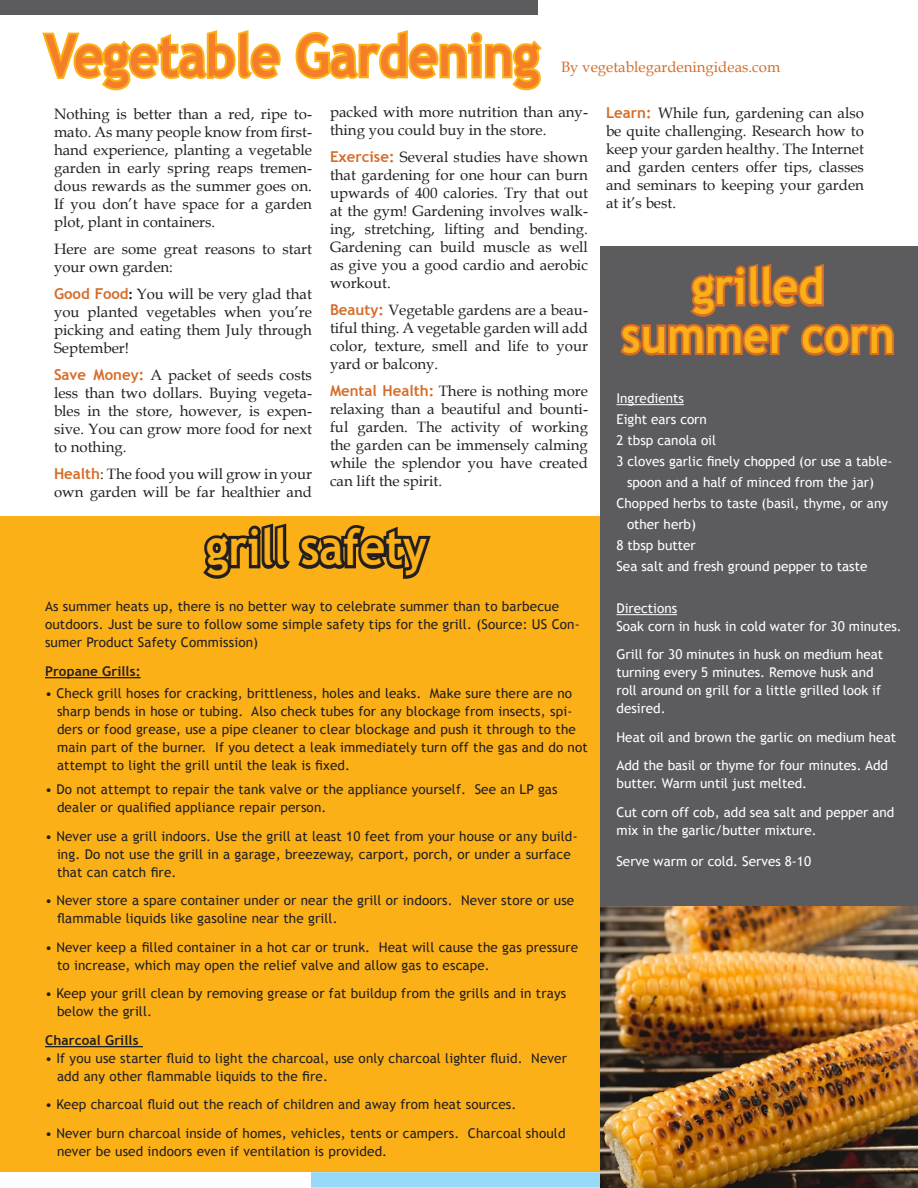
<style>
.page{position:relative;width:918px;height:1188px;background:#fff}
.page>*{position:absolute;margin:0;border:0;box-sizing:border-box;transform-origin:0 0}
.t1{font:700 58.2px "Trebuchet MS";color:#f47f28;scale:.88 1}
.t2{font:700 50.7px "Trebuchet MS";color:#fbb018;scale:.88 1}
.t3{font:15px/18px "Book Antiqua";color:#231f20;text-align:justify}
.t4{font:15px "Book Antiqua";color:#d56d29}
.t5{font:13.5px/18px "Trebuchet MS";letter-spacing:.01em;color:#231f20}
.t6{font:13.5px/18px "Trebuchet MS";color:#fff}
.t7{font:700 13.5px "Trebuchet MS";letter-spacing:.01em;color:#231f20}
.s1{font-family:"Trebuchet MS";font-weight:700;color:#d56d29}
.s2{font-weight:700}
</style>
<div class="page">
<div style="left:0;top:516px;width:918px;height:656px;background:#fbb018"></div>
<div style="left:0;top:0;width:538px;height:15px;background:#5c5c5f"></div>
<div style="left:312px;top:1173px;width:605px;height:14px;background:#97daf8"></div>
<div style="left:311px;top:1172px;width:607px;height:16px;border:2px solid #97daf8"></div>
<div style="left:600px;top:246px;width:318px;height:942px;background:#5c5c5f"></div>
<hr style="left:616px;top:404px;width:68px;height:1px;background:#fff">
<hr style="left:616px;top:614px;width:61px;height:1px;background:#fff">
<hr style="left:45px;top:677px;width:96px;height:1px;background:#231f20">
<hr style="left:45px;top:1046px;width:98px;height:1px;background:#231f20">
<svg style="left:203px;top:523px;width:228px;height:56px"></svg>
<img style="left:600px;top:906px;width:318px;height:282px">
<svg style="left:620px;top:264px;width:275px;height:92px"></svg>
<svg style="left:42px;top:30px;width:239px;height:61px"></svg>
<svg style="left:295px;top:30px;width:247px;height:61px"></svg>
<p class="t1" style="left:45px;top:19px;width:563px">Vegetable Gardening</p>
<p class="t4" style="left:561px;top:57px;width:221px">By vegetablegardeningideas.com</p>
<p class="t3" style="left:606px;top:103px;width:259px"><span class="s1">Learn:</span> While fun, gardening can also be quite challenging. Research how to keep your garden healthy. The Internet and garden centers offer tips, classes and seminars to keeping your garden at it’s best.</p>
<p class="t3" style="left:330px;top:103px;width:259px">packed with more nutrition than any&shy;thing you could buy in the store.</p>
<p class="t3" style="left:330px;top:148px;width:260px"><span class="s1">Exercise:</span> Several studies have shown that gardening for one hour can burn upwards of 400 calories. Try that out at the gym! Gardening involves walk&shy;ing, stretching, lifting and bending.<br>Gardening can build muscle as well as give you a good cardio and aerobic workout.</p>
<p class="t3" style="left:330px;top:301px;width:259px"><span class="s1">Beauty:</span> Vegetable gardens are a beau&shy;tiful thing. A vegetable garden will add color, texture, smell and life to your yard or balcony.</p>
<p class="t3" style="left:330px;top:382px;width:260px"><span class="s1">Mental Health:</span> There is nothing more relaxing than a beautiful and bounti&shy;ful garden. The activity of working the garden can be immensely calming while the splendor you have created can lift the spirit.</p>
<p class="t3" style="left:54px;top:104px;width:260px">Nothing is better than a red, ripe to&shy;mato. As many people know from first&shy;hand experience, planting a vegetable garden in early spring reaps tremen&shy;dous rewards as the summer goes on.<br>If you don’t have space for a garden plot, plant in containers.</p>
<p class="t3" style="left:54px;top:239px;width:260px">Here are some great reasons to start your own garden:</p>
<p class="t3" style="left:54px;top:284px;width:260px"><span class="s1">Good Food</span><span class="s2">:</span> You will be very glad that you planted vegetables when you’re picking and eating them July through September!</p>
<p class="t3" style="left:54px;top:365px;width:260px"><span class="s1">Save Money:</span> A packet of seeds costs less than two dollars. Buying vegeta&shy;bles in the store, however, is expen&shy;sive. You can grow more food for next to nothing.</p>
<p class="t3" style="left:54px;top:464px;width:260px"><span class="s1">Health</span>: The food you will grow in your own garden will be far healthier and</p>
<p class="t2" style="left:692px;top:255px;width:152px">grilled</p>
<p class="t2" style="left:622px;top:303px;width:312px">summer corn</p>
<p class="t6" style="left:616px;top:389px;width:69px">I ngredients</p>
<p class="t6" style="left:616px;top:410px;width:92px">Eight ears corn</p>
<p class="t6" style="left:616px;top:431px;width:101px">2 tbsp canola oil</p>
<p class="t6" style="left:616px;top:451px;width:278px;line-height:21px;text-align:center">3 cloves garlic finely chopped (or use a table&shy;spoon and a half of minced from the jar)</p>
<p class="t6" style="left:627px;top:493px;width:263px;line-height:21px;text-indent:-10px">Chopped herbs to taste (basil, thyme, or any other herb)</p>
<p class="t6" style="left:616px;top:536px;width:81px">8 tbsp butter</p>
<p class="t6" style="left:616px;top:557px;width:252px">Sea salt and fresh ground pepper to taste</p>
<p class="t6" style="left:616px;top:599px;width:62px">Directions</p>
<p class="t6" style="left:616px;top:617px;width:287px">Soak corn in husk in cold water for 30 minutes.</p>
<p class="t6" style="left:616px;top:646px;width:268px">Grill for 30 minutes in husk on medium heat turning every 5 minutes. Remove husk and roll around on grill for a little grilled look if desired.</p>
<p class="t6" style="left:616px;top:728px;width:281px">Heat oil and brown the garlic on medium heat</p>
<p class="t6" style="left:616px;top:757px;width:273px">Add the basil or thyme for four minutes. Add butter. Warm until just melted.</p>
<p class="t6" style="left:616px;top:803px;width:279px">Cut corn off cob, add sea salt and pepper and mix in the garlic/butter mixture.</p>
<p class="t6" style="left:616px;top:853px;width:196px">Serve warm or cold. Serves 8-10</p>
<p class="t2" style="left:206px;top:516px;width:252px">grill safety</p>
<p class="t5" style="left:45px;top:598px;width:536px">As summer heats up, there is no better way to celebrate summer than to barbecue outdoors. Just be sure to follow some simple safety tips for the grill. (Source: US Con&shy;sumer Product Safety Commission)</p>
<p class="t7" style="left:45px;top:663px;width:97px">Propane Grills:</p>
<p class="t5" style="left:57px;top:685px;width:532px;text-indent:-12px">• Check grill hoses for cracking, brittleness, holes and leaks. Make sure there are no sharp bends in hose or tubing. Also check tubes for any blockage from insects, spi&shy;ders or food grease, use a pipe cleaner to clear blockage and push it through to the main part of the burner. I f you detect a leak immediately turn off the gas and do not attempt to light the grill until the leak is fixed.</p>
<p class="t5" style="left:57px;top:781px;width:502px;text-indent:-12px">• Do not attempt to repair the tank valve or the appliance yourself. See an LP gas dealer or qualified appliance repair person.</p>
<p class="t5" style="left:57px;top:827px;width:522px;text-indent:-12px">• Never use a grill indoors. Use the grill at least 10 feet from your house or any build&shy;ing. Do not use the grill in a garage, breezeway, carport, porch, or under a surface that can catch fire.</p>
<p class="t5" style="left:57px;top:892px;width:519px;text-indent:-12px">• Never store a spare container under or near the grill or indoors. Never store or use flammable liquids like gasoline near the grill.</p>
<p class="t5" style="left:57px;top:938px;width:523px;text-indent:-12px">• Never keep a filled container in a hot car or trunk. Heat will cause the gas pressure to increase, which may open the relief valve and allow gas to escape.</p>
<p class="t5" style="left:57px;top:985px;width:511px;text-indent:-12px">• Keep your grill clean by removing grease or fat buildup from the grills and in trays below the grill.</p>
<p class="t7" style="left:45px;top:1032px;width:95px">Charcoal Grills</p>
<p class="t5" style="left:57px;top:1049px;width:512px;text-indent:-12px">• If you use starter fluid to light the charcoal, use only charcoal lighter fluid. Never add any other flammable liquids to the fire.</p>
<p class="t5" style="left:45px;top:1096px;width:473px">• Keep charcoal fluid out the reach of children and away from heat sources.</p>
<p class="t5" style="left:57px;top:1124px;width:510px;text-indent:-12px">• Never burn charcoal inside of homes, vehicles, tents or campers. Charcoal should never be used indoors even if ventilation is provided.</p>
</div>
